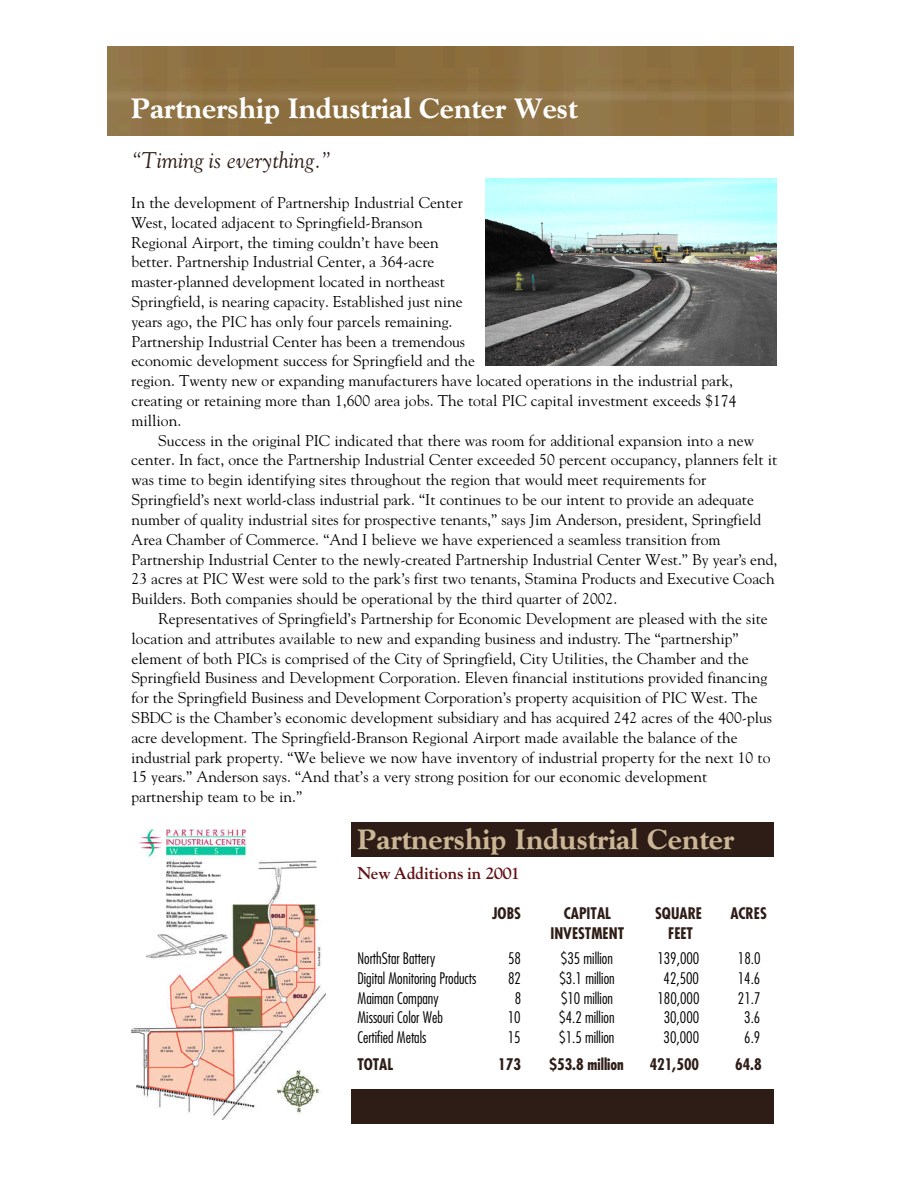
<style>
.page{position:relative;width:918px;height:1188px;background:#fff}
.page>*{position:absolute;margin:0;border:0;box-sizing:border-box;transform-origin:0 0}
.t1{font:800 28.5px "Goudy";color:#fff}
.t2{font:800 28.5px "Goudy";color:#cbb696}
.t3{font:italic 22.65px "Goudy";color:#2e1c16}
.t4{font:700 16.95px "Goudy";color:#610f13}
.t5{font:15.6px/19.8px "Goudy";color:#000}
.t6{font:300 condensed 15.6px "Futura";color:#000}
.t7{font:700 condensed 15.6px "Futura";color:#2e1c16}
</style>
<div class="page">
<img style="left:108px;top:46px;width:686px;height:89px">
<div style="left:351px;top:823px;width:423px;height:34px;background:#2e1c16"></div>
<img style="left:132px;top:830px;width:194px;height:290px">
<div style="left:351px;top:1090px;width:423px;height:34px;background:#2e1c16"></div>
<img style="left:486px;top:179px;width:291px;height:187px">
<h1 class="t1" style="left:131px;top:97px;width:448px">Partnership Industrial Center West</h1>
<h2 class="t3" style="left:132px;top:152px;width:201px">“Timing is everything.”</h2>
<p class="t5" style="left:131px;top:194px;width:607px">In the development of Partnership Industrial Center<br>West, located adjacent to Springfield-Branson<br>Regional Airport, the timing couldn’t have been<br>better. Partnership Industrial Center, a 364-acre<br>master-planned development located in northeast<br>Springfield, is nearing capacity. Established just nine<br>years ago, the PIC has only four parcels remaining.<br>Partnership Industrial Center has been a tremendous<br>economic development success for Springfield and the<br>region. Twenty new or expanding manufacturers have located operations in the industrial park, creating or retaining more than 1,600 area jobs. The total PIC capital investment exceeds $174 million.</p>
<p class="t5" style="left:131px;top:432px;width:648px;text-indent:27px">Success in the original PIC indicated that there was room for additional expansion into a new center. In fact, once the Partnership Industrial Center exceeded 50 percent occupancy, planners felt it was time to begin identifying sites throughout the region that would meet requirements for Springfield’s next world-class industrial park. “It continues to be our intent to provide an adequate number of quality industrial sites for prospective tenants,” says Jim Anderson, president, Springfield Area Chamber of Commerce. “And I believe we have experienced a seamless transition from Partnership Industrial Center to the newly-created Partnership Industrial Center West.” By year’s end, 23 acres at PIC West were sold to the park’s first two tenants, Stamina Products and Executive Coach Builders. Both companies should be operational by the third quarter of 2002.</p>
<p class="t5" style="left:131px;top:610px;width:642px;text-indent:27px">Representatives of Springfield’s Partnership for Economic Development are pleased with the site location and attributes available to new and expanding business and industry. The “partnership” element of both PICs is comprised of the City of Springfield, City Utilities, the Chamber and the Springfield Business and Development Corporation. Eleven financial institutions provided financing for the Springfield Business and Development Corporation’s property acquisition of PIC West. The SBDC is the Chamber’s economic development subsidiary and has acquired 242 acres of the 400-plus acre development. The Springfield-Branson Regional Airport made available the balance of the industrial park property. “We believe we now have inventory of industrial property for the next 10 to 15 years.” Anderson says. “And that’s a very strong position for our economic development partnership team to be in.”</p>
<h1 class="t2" style="left:357px;top:828px;width:378px">Partnership Industrial Center</h1>
<p class="t4" style="left:358px;top:866px;width:163px">New Additions in 2001</p>
<p class="t7" style="left:492px;top:906px;width:30px">JOBS</p>
<p class="t7" style="left:564px;top:906px;width:49px">CAPITAL</p>
<p class="t7" style="left:655px;top:906px;width:48px">SQUARE</p>
<p class="t7" style="left:730px;top:906px;width:38px">ACRES</p>
<p class="t7" style="left:550px;top:926px;width:75px">INVESTMENT</p>
<p class="t7" style="left:668px;top:926px;width:26px">FEET</p>
<p class="t6" style="left:357px;top:952px;width:79px">NorthStar Battery</p>
<p class="t6" style="left:508px;top:952px;width:14px">58</p>
<p class="t6" style="left:561px;top:952px;width:54px">$35 million</p>
<p class="t6" style="left:657px;top:952px;width:44px">139,000</p>
<p class="t6" style="left:738px;top:952px;width:24px">18.0</p>
<p class="t6" style="left:357px;top:971px;width:121px">Digital Monitoring Products</p>
<p class="t6" style="left:508px;top:971px;width:14px">82</p>
<p class="t6" style="left:559px;top:971px;width:57px">$3.1 million</p>
<p class="t6" style="left:664px;top:971px;width:37px">42,500</p>
<p class="t6" style="left:738px;top:971px;width:24px">14.6</p>
<p class="t6" style="left:358px;top:991px;width:82px">Maiman Company</p>
<p class="t6" style="left:515px;top:991px;width:8px">8</p>
<p class="t6" style="left:561px;top:991px;width:54px">$10 million</p>
<p class="t6" style="left:657px;top:991px;width:44px">180,000</p>
<p class="t6" style="left:738px;top:991px;width:24px">21.7</p>
<p class="t6" style="left:358px;top:1011px;width:87px">Missouri Color Web</p>
<p class="t6" style="left:508px;top:1011px;width:14px">10</p>
<p class="t6" style="left:559px;top:1011px;width:57px">$4.2 million</p>
<p class="t6" style="left:664px;top:1011px;width:37px">30,000</p>
<p class="t6" style="left:744px;top:1011px;width:18px">3.6</p>
<p class="t6" style="left:357px;top:1031px;width:71px">Certified Metals</p>
<p class="t6" style="left:508px;top:1031px;width:14px">15</p>
<p class="t6" style="left:559px;top:1031px;width:57px">$1.5 million</p>
<p class="t6" style="left:664px;top:1031px;width:37px">30,000</p>
<p class="t6" style="left:744px;top:1031px;width:18px">6.9</p>
<p class="t7" style="left:357px;top:1058px;width:37px">TOTAL</p>
<p class="t7" style="left:498px;top:1058px;width:24px">173</p>
<p class="t7" style="left:549px;top:1058px;width:76px">$53.8 million</p>
<p class="t7" style="left:650px;top:1058px;width:51px">421,500</p>
<p class="t7" style="left:735px;top:1058px;width:28px">64.8</p>
</div>
